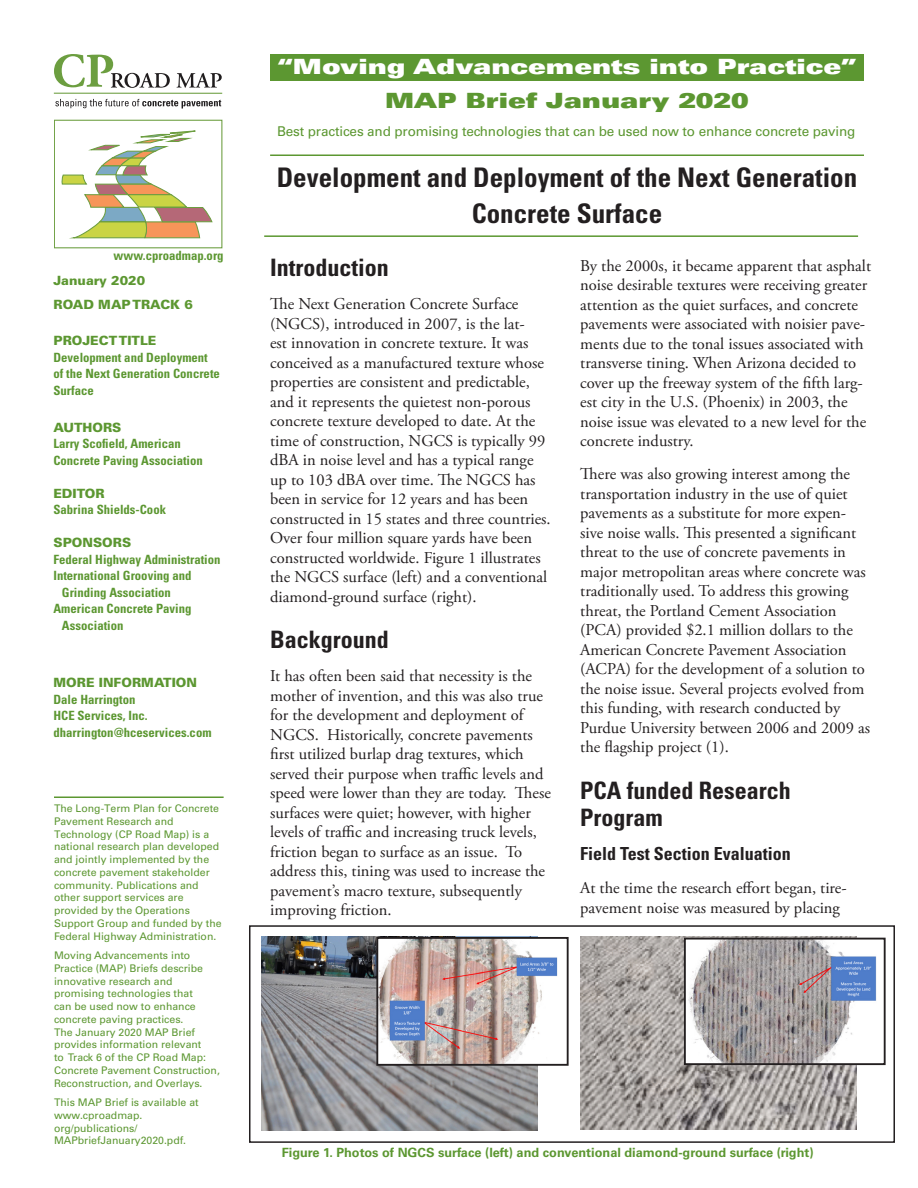
<style>
.page{position:relative;width:918px;height:1188px;background:#fff}
.page>*{position:absolute;margin:0;border:0;box-sizing:border-box;transform-origin:0 0}
.Main_title{font:700 condensed 27px/36px "Univers LT Std";color:#231f20;text-align:center}
.Subheading_1{font:700 condensed 24px/27px "Univers LT Std";color:#231f20}
.Track_title{font:21px "Univers LT Std X Black Ex";color:#fff}
.Track_title-2{font:21px "Univers LT Std X Black Ex";color:#5c9731}
.Subheading_2{font:700 condensed 18px "Univers LT Std";color:#231f20}
.Body_text{font:16.5px/19.5px "Adobe Garamond Pro";color:#231f20}
.Sources{font:13.5px "Univers LT Std";letter-spacing:-.01em;color:#5c9731}
.Info{font:700 condensed 12.75px/16.5px "Univers LT Std";color:#5c9731}
.Info_title{font:700 condensed 12.75px/16.5px "Univers LT Std";color:#5c9731}
.t1{font:700 12.75px "Univers LT Std";color:#5c9731}
.Info_title-2{font:900 12.75px "Univers LT Std";color:#5c9731}
.Info-2{font:900 12.75px "Univers LT Std";color:#5c9731}
.Info_title-3{font:10.5px/12.8px "Univers LT Std";color:#5c9731}
.s1{font-weight:900;font-stretch:normal}
</style>
<div class="page">
<hr style="left:54px;top:93px;width:168px;height:1px;background:#6c9e40">
<svg style="left:177px;top:73px;width:45px;height:15px"></svg>
<svg style="left:54px;top:54px;width:116px;height:34px"></svg>
<svg style="left:55px;top:99px;width:166px;height:10px"></svg>
<svg style="left:61px;top:130px;width:152px;height:109px"></svg>
<div style="left:54px;top:120px;width:168px;height:128px;border:1px solid #6c9e40"></div>
<div style="left:270px;top:54px;width:594px;height:27px;background:#5c9731"></div>
<hr style="left:270px;top:154px;width:594px;height:2px;background:#5c9731">
<hr style="left:264px;top:235px;width:594px;height:2px;background:#5c9731">
<hr style="left:54px;top:796px;width:170px;height:2px;background:#5c9731">
<img style="left:262px;top:937px;width:276px;height:194px">
<img style="left:379px;top:940px;width:179px;height:123px">
<div style="left:376px;top:937px;width:193px;height:129px;border:2px solid #231f20"></div>
<img style="left:581px;top:937px;width:275px;height:193px">
<img style="left:687px;top:941px;width:190px;height:121px">
<div style="left:684px;top:938px;width:202px;height:127px;border:2px solid #231f20"></div>
<div style="left:249px;top:925px;width:646px;height:218px;border:2px solid #231f20"></div>
<p class="Info" style="left:114px;top:247px;width:112px">www.cproadmap.org</p>
<p class="Info_title-2" style="left:53px;top:273px;width:93px">January 2020</p>
<p class="Info_title-2" style="left:53px;top:296px;width:141px">ROAD MAP TRACK 6</p>
<p class="Info_title" style="left:53px;top:333px;width:168px"><span class="s1">PROJECT TITLE<br></span>Development and Deployment of the Next Generation Concrete<br>Surface</p>
<p class="Info_title" style="left:53px;top:419px;width:151px"><span class="s1">AUTHORS<br></span>Larry Scofield, American<br>Concrete Paving Association</p>
<p class="Info" style="left:53px;top:485px;width:114px"><span class="s1">EDITOR<br></span>Sabrina Shields-Cook</p>
<p class="Info-2" style="left:53px;top:535px;width:79px">SPONSORS</p>
<p class="Info" style="left:53px;top:551px;width:169px">Federal Highway Administration</p>
<p class="Info" style="left:53px;top:567px;width:140px">International Grooving and</p>
<p class="Info" style="left:62px;top:584px;width:111px">Grinding Association</p>
<p class="Info" style="left:53px;top:600px;width:140px">American Concrete Paving</p>
<p class="Info" style="left:62px;top:617px;width:63px">Association</p>
<p class="Info-2" style="left:53px;top:674px;width:145px">MORE INFORMATION</p>
<p class="Info" style="left:53px;top:691px;width:84px">Dale Harrington</p>
<p class="Info" style="left:53px;top:707px;width:96px">HCE Services, Inc.</p>
<p class="Info" style="left:53px;top:724px;width:160px">dharrington@hceservices.com</p>
<p class="Info_title-3" style="left:54px;top:802px;width:169px">The Long-Term Plan for Concrete<br>Pavement Research and<br>Technology (CP Road Map) is a national research plan developed and jointly implemented by the concrete pavement stakeholder community. Publications and other support services are provided by the Operations<br>Support Group and funded by the<br>Federal Highway Administration.</p>
<p class="Info_title-3" style="left:54px;top:949px;width:167px">Moving Advancements into<br>Practice (MAP) Briefs describe innovative research and promising technologies that<br>can be used now to enhance concrete paving practices.<br>The January 2020 MAP Brief provides information relevant<br>to Track 6 of the CP Road Map:<br>Concrete Pavement Construction,<br>Reconstruction, and Overlays.</p>
<p class="Info_title-3" style="left:54px;top:1096px;width:146px">This MAP Brief is available at www.cproadmap. org/publications/<br>MAPbriefJanuary2020.pdf.</p>
<p class="Track_title" style="left:277px;top:54px;width:581px">“Moving Advancements into Practice”</p>
<p class="Track_title-2" style="left:385px;top:88px;width:365px">MAP Brief January 2020</p>
<p class="Sources" style="left:277px;top:123px;width:580px">Best practices and promising technologies that can be used now to enhance concrete paving</p>
<p class="Main_title" style="left:277px;top:159px;width:582px">Development and Deployment of the Next Generation<br>Concrete Surface</p>
<p class="Subheading_1" style="left:270px;top:254px;width:120px">Introduction</p>
<p class="Body_text" style="left:270px;top:295px;width:282px">The Next Generation Concrete Surface (NGCS), introduced in 2007, is the lat-<br>est innovation in concrete texture. It was conceived as a manufactured texture whose properties are consistent and predictable, and it represents the quietest non-porous concrete texture developed to date. At the time of construction, NGCS is typically 99 dBA in noise level and has a typical range up to 103 dBA over time. The NGCS has been in service for 12 years and has been constructed in 15 states and three countries.<br>Over four million square yards have been constructed worldwide. Figure 1 illustrates the NGCS surface (left) and a conventional diamond-ground surface (right).</p>
<p class="Subheading_1" style="left:270px;top:626px;width:120px">Background</p>
<p class="Body_text" style="left:270px;top:667px;width:282px">It has often been said that necessity is the mother of invention, and this was also true for the development and deployment of NGCS. Historically, concrete pavements first utilized burlap drag textures, which served their purpose when traffic levels and speed were lower than they are today. These surfaces were quiet; however, with higher levels of traffic and increasing truck levels, friction began to surface as an issue. To address this, tining was used to increase the pavement’s macro texture, subsequently improving friction.</p>
<p class="Body_text" style="left:580px;top:256px;width:292px">By the 2000s, it became apparent that asphalt noise desirable textures were receiving greater attention as the quiet surfaces, and concrete pavements were associated with noisier pave&shy;ments due to the tonal issues associated with transverse tining. When Arizona decided to cover up the freeway system of the fifth larg&shy;est city in the U.S. (Phoenix) in 2003, the noise issue was elevated to a new level for the concrete industry.</p>
<p class="Body_text" style="left:580px;top:465px;width:292px">There was also growing interest among the transportation industry in the use of quiet pavements as a substitute for more expen&shy;sive noise walls. This presented a significant threat to the use of concrete pavements in major metropolitan areas where concrete was traditionally used. To address this growing threat, the Portland Cement Association (PCA) provided $2.1 million dollars to the American Concrete Pavement Association (ACPA) for the development of a solution to the noise issue. Several projects evolved from this funding, with research conducted by Purdue University between 2006 and 2009 as the flagship project (1).</p>
<p class="Subheading_1" style="left:580px;top:777px;width:212px">PCA funded Research<br>Program</p>
<p class="Subheading_2" style="left:580px;top:843px;width:212px">Field Test Section Evaluation</p>
<p class="Body_text" style="left:580px;top:879px;width:268px">At the time the research effort began, tire&shy;pavement noise was measured by placing</p>
<p class="t1" style="left:282px;top:1145px;width:534px">Figure 1. Photos of NGCS surface (left) and conventional diamond-ground surface (right)</p>
</div>
